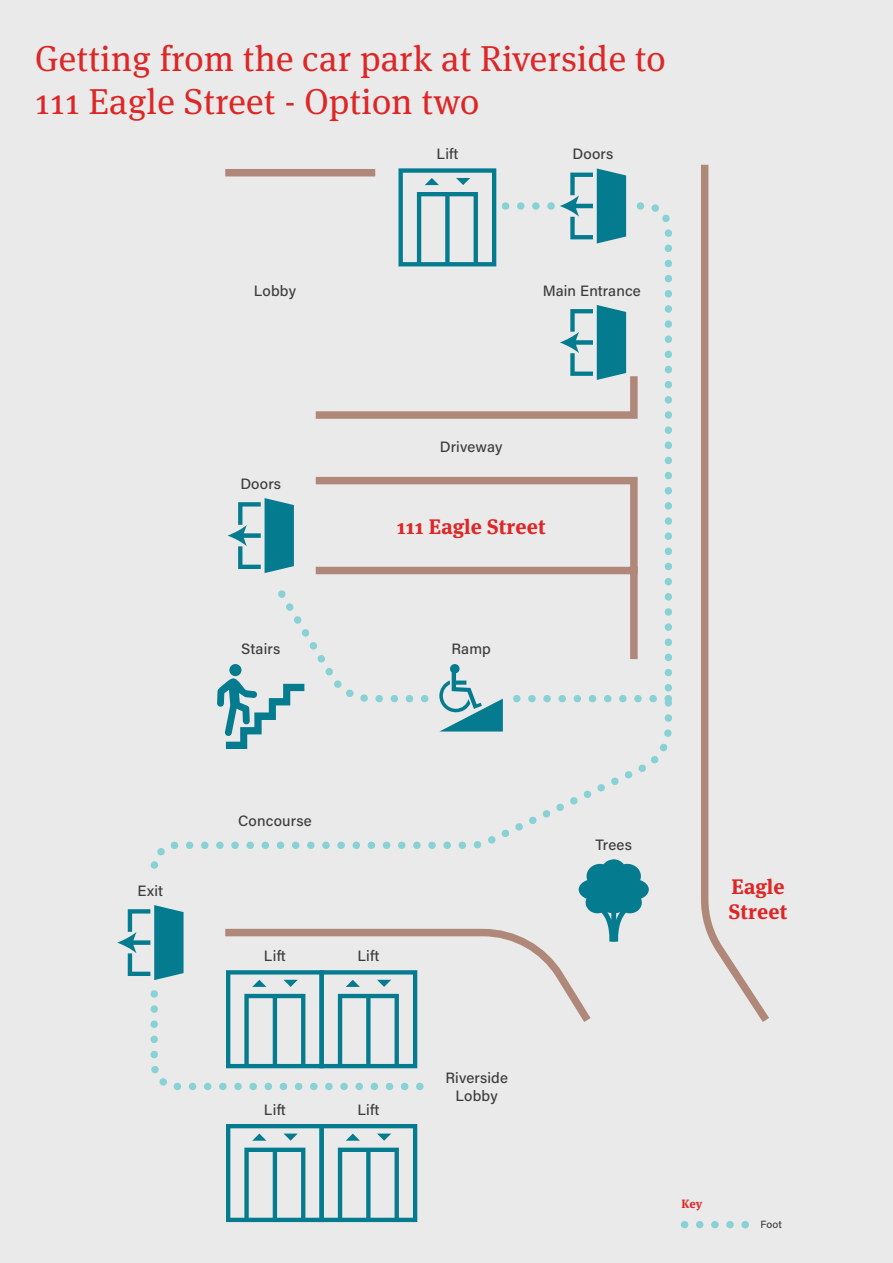
<style>
.page{position:relative;width:893px;height:1263px;background:#eaeaea}
.page>*{position:absolute;margin:0;border:0;box-sizing:border-box;transform-origin:0 0}
.t1{font:36px/43.2px "Meta Serif Pro";letter-spacing:.01em;color:#de2626}
.t2{font:700 21px/25.2px "Meta Serif Pro";letter-spacing:.01em;color:#de2626}
.t3{font:500 15px/18px "Acumin Pro";letter-spacing:.01em;color:#3d3d3d;text-align:center}
.t4{font:700 12px "Meta Serif Pro";color:#de2626}
.t5{font:500 10.5px "Acumin Pro";color:#3d3d3d}
</style>
<div class="page">
<svg style="left:684px;top:1221px;width:65px;height:7px"></svg>
<svg style="left:398px;top:168px;width:98px;height:30px"></svg>
<svg style="left:570px;top:168px;width:56px;height:30px"></svg>
<svg style="left:226px;top:1124px;width:191px;height:98px"></svg>
<svg style="left:701px;top:164px;width:68px;height:858px"></svg>
<svg style="left:117px;top:883px;width:532px;height:208px"></svg>
<svg style="left:150px;top:198px;width:522px;height:685px"></svg>
<svg style="left:505px;top:202px;width:46px;height:8px"></svg>
<div style="left:229px;top:169px;width:142px;height:7px;background:#b08879"></div>
<svg style="left:312px;top:305px;width:329px;height:117px"></svg>
<div style="left:316px;top:477px;width:322px;height:97px;border:8px solid #b08879"></div>
<div style="left:630px;top:570px;width:8px;height:85px;background:#b08879"></div>
<svg style="left:217px;top:498px;width:215px;height:251px"></svg>
<svg style="left:513px;top:695px;width:155px;height:7px"></svg>
<h1 class="t1" style="left:35px;top:35px;width:632px">Getting from the car park at Riverside to<br>111 Eagle Street - Option two</h1>
<p class="t3" style="left:254px;top:281px;width:44px">Lobby</p>
<p class="t3" style="left:240px;top:474px;width:42px">Doors</p>
<p class="t3" style="left:241px;top:639px;width:40px">Stairs</p>
<p class="t3" style="left:436px;top:145px;width:23px">Lift</p>
<p class="t3" style="left:573px;top:145px;width:42px">Doors</p>
<p class="t3" style="left:543px;top:281px;width:100px">Main Entrance</p>
<p class="t3" style="left:440px;top:437px;width:64px">Driveway</p>
<h2 class="t2" style="left:397px;top:513px;width:150px">111 Eagle Street</h2>
<p class="t3" style="left:451px;top:639px;width:41px">Ramp</p>
<p class="t3" style="left:138px;top:881px;width:27px">Exit</p>
<p class="t3" style="left:238px;top:811px;width:75px">Concourse</p>
<p class="t3" style="left:264px;top:946px;width:23px">Lift</p>
<p class="t3" style="left:357px;top:946px;width:23px">Lift</p>
<p class="t3" style="left:264px;top:1100px;width:23px">Lift</p>
<p class="t3" style="left:357px;top:1100px;width:23px">Lift</p>
<p class="t3" style="left:445px;top:1068px;width:64px">Riverside<br>Lobby</p>
<p class="t3" style="left:595px;top:835px;width:38px">Trees</p>
<h2 class="t2" style="left:729px;top:872px;width:60px">Eagle<br>Street</h2>
<p class="t4" style="left:681px;top:1194px;width:23px">Key</p>
<p class="t5" style="left:761px;top:1217px;width:23px">Foot</p>
</div>
